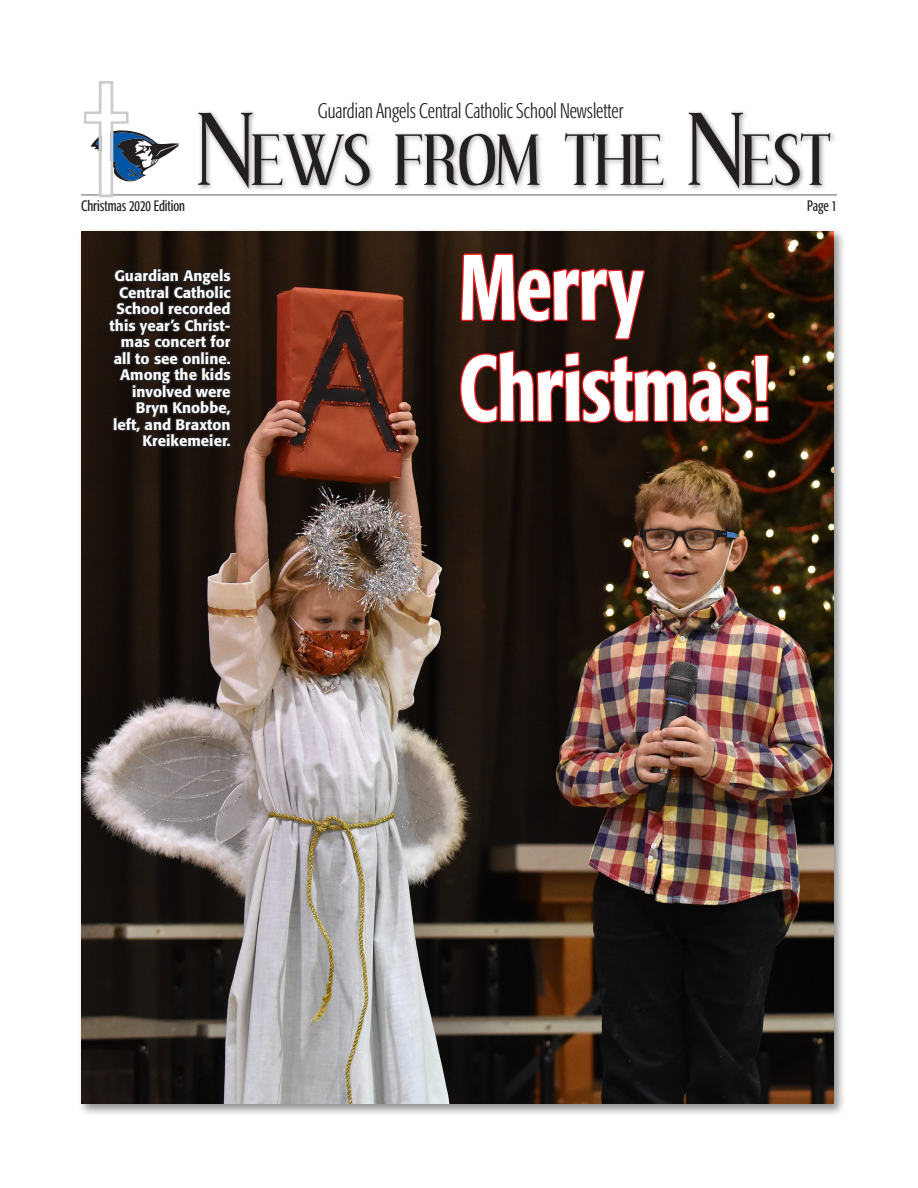
<style>
.page{position:relative;width:918px;height:1188px;background:#fff}
.page>*{position:absolute;margin:0;border:0;box-sizing:border-box;transform-origin:0 0}
.t1{font:91.8px/100.9px "Formata BQ Med Extra Cnd";letter-spacing:-.01em;color:#fff}
.t2{font:68.25px "Effloresce";letter-spacing:-.03em;color:#231f20}
.t3{font:21px "Formata BQ Light Extra Cnd";color:#231f20}
.t4{font:500 15px/16.5px "Formata BQ";color:#fff;text-align:right}
.t5{font:15px "Formata BQ Extra Cnd";color:#231f20}
.s1{font-size:97.5px}
</style>
<div class="page">
<div style="left:195px;top:109px;width:642px;height:86px;background:#231f20;opacity:.5"></div>
<hr style="left:81px;top:194px;width:756px;height:2px;background:#939598">
<svg style="left:84px;top:81px;width:95px;height:116px"></svg>
<div style="left:77px;top:228px;width:770px;height:889px;background:#231f20;opacity:.5"></div>
<img style="left:81px;top:231px;width:753px;height:873px">
<svg style="left:459px;top:235px;width:188px;height:106px;background:#431710"></svg>
<svg style="left:459px;top:348px;width:311px;height:77px;background:#511710"></svg>
<svg style="left:107px;top:260px;width:127px;height:193px;background:#201916"></svg>
<p class="t3" style="left:318px;top:100px;width:307px">Guardian Angels Central Catholic School Newsletter</p>
<p class="t2" style="left:197px;top:127px;width:636px"><span class="s1">N</span>EWS FROM THE <span class="s1">N</span>EST</p>
<p class="t5" style="left:81px;top:198px;width:106px">Christmas 2020 Edition</p>
<p class="t5" style="left:807px;top:198px;width:31px">Page 1</p>
<p class="t4" style="left:110px;top:268px;width:122px">Guardian Angels<br>Central Catholic<br>School recorded this year’s Christ&shy;mas concert for all to see online.<br>Among the kids involved were<br>Bryn Knobbe, left, and Braxton<br>Kreikemeier.</p>
<p class="t1" style="left:459px;top:237px;width:314px">Merry<br>Christmas!</p>
</div>
